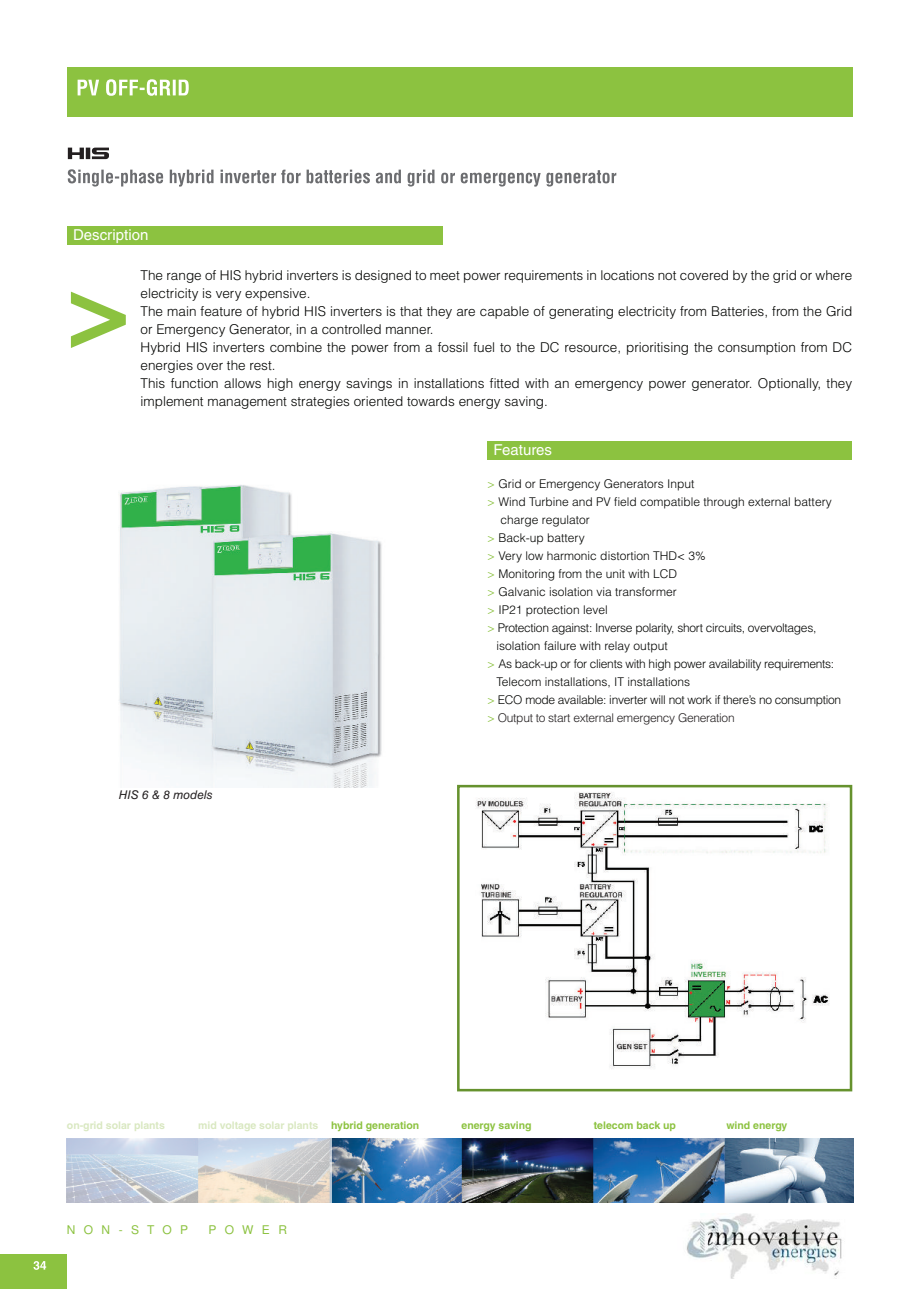
<style>
.page{position:relative;width:919px;height:1289px;background:#fff}
.page>*{position:absolute;margin:0;border:0;box-sizing:border-box;transform-origin:0 0}
.t1{font:700 108px "Helvetica LT Std";color:#8cc240}
.t2{font:15px "Helvetica LT Std";color:#fff}
.t3{font:300 13.5px/18px "Helvetica LT Std";color:#040503}
.t4{font:300 12px "Helvetica LT Std";color:#040503}
.t5{font:300 12px "Helvetica LT Std";letter-spacing:-.025em;color:#040503}
.t6{font:300 12px "Helvetica LT Std";letter-spacing:-.025em;color:#231f20}
.t7{font:12px "Helvetica";letter-spacing:.7em;color:#8cc240}
.t8{font:italic 12px "Helvetica LT Std";color:#231f20}
.t9{font:700 10.5px "Helvetica LT Std";color:#d9e8c1}
.t10{font:700 10.5px "Helvetica LT Std";color:#8cc240}
.s1{color:#8cc240}
</style>
<div class="page">
<img style="left:119px;top:485px;width:263px;height:302px">
<img style="left:476px;top:792px;width:354px;height:277px">
<div style="left:457px;top:784px;width:395px;height:307px;border:3px solid #66922e"></div>
<div style="left:0;top:1254px;width:67px;height:34px;background:#8cc240"></div>
<div style="left:67px;top:67px;width:785px;height:49px;background:#8cc240"></div>
<svg style="left:78px;top:79px;width:111px;height:17px"></svg>
<div style="left:67px;top:226px;width:375px;height:18px;background:#8cc240"></div>
<div style="left:487px;top:441px;width:364px;height:19px;background:#8cc240"></div>
<img style="left:331px;top:1138px;width:522px;height:64px">
<svg style="left:66px;top:1138px;width:265px;height:65px;background:#cdd2da"></svg>
<svg style="left:68px;top:169px;width:548px;height:18px"></svg>
<svg style="left:68px;top:148px;width:41px;height:11px"></svg>
<svg style="left:34px;top:1261px;width:12px;height:8px"></svg>
<img style="left:686px;top:1213px;width:156px;height:64px">
<p class="t2" style="left:73px;top:226px;width:77px">Description</p>
<h1 class="t1" style="left:67px;top:243px;width:65px">&gt;</h1>
<p class="t3" style="left:141px;top:266px;width:713px">The range of HIS hybrid inverters is designed to meet power requirements in locations not covered by the grid or where electricity is very expensive.<br>The main feature of hybrid HIS inverters is that they are capable of generating electricity from Batteries, from the Grid or Emergency Generator, in a controlled manner.<br>Hybrid HIS inverters combine the power from a fossil fuel to the DC resource, prioritising the consumption from DC energies over the rest.<br>This function allows high energy savings in installations fitted with an emergency power generator. Optionally, they implement management strategies oriented towards energy saving.</p>
<p class="t2" style="left:493px;top:441px;width:60px">Features</p>
<p class="t4" style="left:487px;top:476px;width:209px"><span class="s1">&gt;</span> Grid or Emergency Generators Input</p>
<p class="t4" style="left:487px;top:494px;width:346px"><span class="s1">&gt;</span> Wind Turbine and PV field compatible through external battery</p>
<p class="t4" style="left:500px;top:512px;width:91px">charge regulator</p>
<p class="t4" style="left:487px;top:530px;width:99px"><span class="s1">&gt;</span> Back-up battery</p>
<p class="t4" style="left:487px;top:548px;width:220px"><span class="s1">&gt;</span> Very low harmonic distortion THD&lt; 3%</p>
<p class="t4" style="left:487px;top:566px;width:191px"><span class="s1">&gt;</span> Monitoring from the unit with LCD</p>
<p class="t4" style="left:487px;top:584px;width:191px"><span class="s1">&gt;</span> Galvanic isolation via transformer</p>
<p class="t4" style="left:487px;top:602px;width:122px"><span class="s1">&gt;</span> IP21 protection level</p>
<p class="t5" style="left:487px;top:620px;width:330px"><span class="s1">&gt;</span> Protection against: Inverse polarity, short circuits, overvoltages,</p>
<p class="t4" style="left:496px;top:638px;width:172px">isolation failure with relay output</p>
<p class="t5" style="left:487px;top:656px;width:348px"><span class="s1">&gt;</span> As back-up or for clients with high power availability requirements:</p>
<p class="t4" style="left:496px;top:674px;width:195px">Telecom installations, IT installations</p>
<p class="t5" style="left:487px;top:692px;width:355px"><span class="s1">&gt;</span> ECO mode available: inverter will not work if there’s no consumption</p>
<p class="t6" style="left:487px;top:710px;width:249px"><span class="s1">&gt;</span> Output to start external emergency Generation</p>
<p class="t8" style="left:119px;top:787px;width:96px">HIS 6 &amp; 8 models</p>
<p class="t9" style="left:67px;top:1118px;width:100px">on-grid solar plants</p>
<p class="t9" style="left:198px;top:1118px;width:223px">mid voltage solar plants <span class="s1">hybrid generation</span></p>
<p class="t10" style="left:461px;top:1118px;width:72px">energy saving</p>
<p class="t10" style="left:594px;top:1118px;width:84px">telecom back up</p>
<p class="t10" style="left:726px;top:1118px;width:62px">wind energy</p>
<p class="t7" style="left:67px;top:1222px;width:123px">NON-STOP</p>
<p class="t7" style="left:208px;top:1222px;width:80px">POWER</p>
</div>
